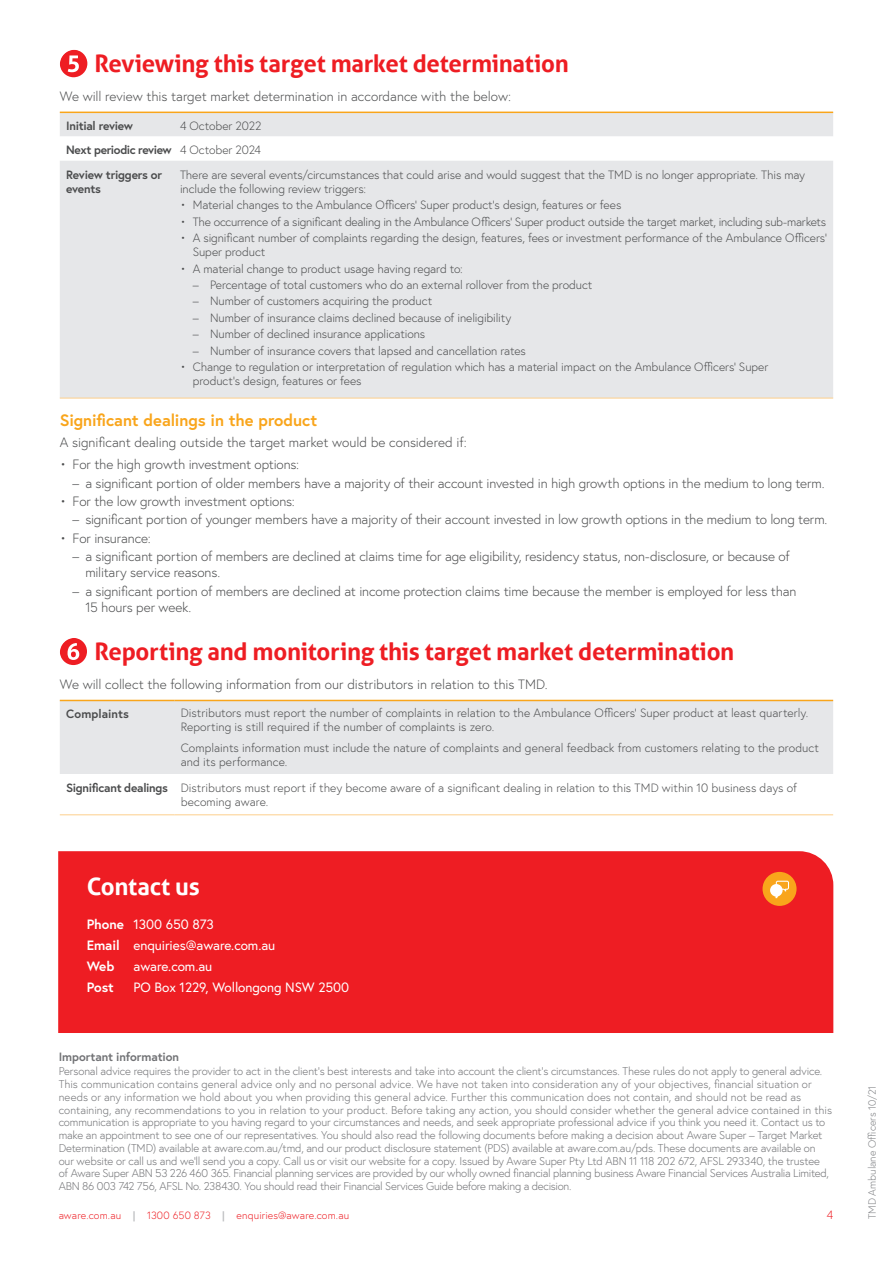
<style>
.page{position:relative;width:893px;height:1263px;background:#fff}
.page>*{position:absolute;margin:0;border:0;box-sizing:border-box;transform-origin:0 0}
.t1{font:700 24px "Aller";letter-spacing:-.01em;color:#ee1d23}
.t2{font:700 24px "Aller";letter-spacing:-.01em;color:#fff}
.t3{font:700 16.5px "Europa";letter-spacing:-.005em;color:#f9a51b}
.t4{font:300 13.5px/16.2px "Europa";letter-spacing:-.01em;color:#4b4c4d}
.t5{font:13.5px/21px "Europa";letter-spacing:-.005em;color:#fff}
.t6{font:700 13.5px "Europa";color:#fff}
.t7{font:300 12px/14.2px "Europa";letter-spacing:-.005em;color:#4b4c4d}
.t8{font:700 12px/24.2px "Europa";letter-spacing:-.025em;color:#4b4c4d;text-align:justify}
.t9{font:700 12px "Europa";letter-spacing:-.01em;color:#717275}
.t10{font:700 12px "Europa";letter-spacing:.005em;color:#4b4c4d}
.t11{font:300 12px "Europa";color:#ee1d23}
.t12{font:300 11.25px/12.8px "Europa";letter-spacing:-.01em;color:#717275}
.t13{font:300 10.5px "Europa";letter-spacing:.015em;color:#ee1d23}
.t14{font:300 10.5px "Europa";letter-spacing:.005em;color:#808285}
.s1{font-weight:300}
.s2{font-weight:700}
.s3{font-weight:700;color:#bcbdc0}
</style>
<div class="page">
<svg style="left:60px;top:50px;width:27px;height:27px"></svg>
<svg style="left:60px;top:113px;width:773px;height:285px;background:#e8e9ea"></svg>
<hr style="left:60px;top:112px;width:120px;height:1px;background:#f9a51b">
<hr style="left:180px;top:112px;width:653px;height:1px;background:#f9a51b">
<hr style="left:60px;top:398px;width:120px;height:1px;background:#fdcf8c">
<hr style="left:180px;top:398px;width:653px;height:1px;background:#fdcf8c">
<svg style="left:60px;top:638px;width:27px;height:27px"></svg>
<div style="left:60px;top:701px;width:773px;height:73px;background:#e6e7e9"></div>
<hr style="left:60px;top:700px;width:114px;height:1px;background:#f9a51b">
<hr style="left:174px;top:700px;width:659px;height:1px;background:#f9a51b">
<hr style="left:60px;top:814px;width:114px;height:1px;background:#fdcf8c">
<hr style="left:174px;top:814px;width:659px;height:1px;background:#fdcf8c">
<div style="left:58px;top:851px;width:775px;height:182px;background:#ee1d23"></div>
<div style="left:762px;top:872px;width:34px;height:34px;background:#f9a51b;border-radius:50%"></div>
<svg style="left:770px;top:881px;width:19px;height:17px"></svg>
<h1 class="t1" style="left:94px;top:49px;width:476px">Reviewing this target market determination</h1>
<p class="t4" style="left:60px;top:88px;width:453px">We will review this target market determination in accordance with the below:</p>
<p class="t8" style="left:66px;top:114px;width:68px">Initial review</p>
<p class="t8" style="left:66px;top:114px;width:197px;text-indent:114px"><span class="s1">4 October 2022<br></span>Next periodic review <span class="s1">4 October 2024<br></span>Review triggers or</p>
<p class="t8" style="left:66px;top:176px;width:36px">events</p>
<p class="t7" style="left:180px;top:167px;width:627px">There are several events/circumstances that could arise and would suggest that the TMD is no longer appropriate. This may include the following review triggers:</p>
<p class="t7" style="left:180px;top:198px;width:443px">• Material changes to the Ambulance Officers’ Super product’s design, features or fees</p>
<p class="t7" style="left:180px;top:214px;width:648px">• The occurrence of a significant dealing in the Ambulance Officers’ Super product outside the target market, including sub-markets</p>
<p class="t7" style="left:193px;top:230px;width:636px;text-indent:-13px">• A significant number of complaints regarding the design, features, fees or investment performance of the Ambulance Officers’<br>Super product</p>
<p class="t7" style="left:180px;top:261px;width:284px">• A material change to product usage having regard to:</p>
<p class="t7" style="left:193px;top:278px;width:401px">– Percentage of total customers who do an external rollover from the product</p>
<p class="t7" style="left:193px;top:294px;width:241px">– Number of customers acquiring the product</p>
<p class="t7" style="left:193px;top:310px;width:320px">– Number of insurance claims declined because of ineligibility</p>
<p class="t7" style="left:193px;top:327px;width:234px">– Number of declined insurance applications</p>
<p class="t7" style="left:193px;top:343px;width:335px">– Number of insurance covers that lapsed and cancellation rates</p>
<p class="t7" style="left:193px;top:359px;width:577px;text-indent:-13px">• Change to regulation or interpretation of regulation which has a material impact on the Ambulance Officers’ Super product’s design, features or fees</p>
<h2 class="t3" style="left:60px;top:409px;width:259px">Significant dealings in the product</h2>
<p class="t4" style="left:60px;top:434px;width:408px">A significant dealing outside the target market would be considered if:</p>
<p class="t4" style="left:60px;top:456px;width:241px">• For the high growth investment options:</p>
<p class="t4" style="left:73px;top:475px;width:754px">– a significant portion of older members have a majority of their account invested in high growth options in the medium to long term.</p>
<p class="t4" style="left:60px;top:493px;width:237px">• For the low growth investment options:</p>
<p class="t4" style="left:73px;top:511px;width:756px">– significant portion of younger members have a majority of their account invested in low growth options in the medium to long term.</p>
<p class="t4" style="left:60px;top:530px;width:92px">• For insurance:</p>
<p class="t4" style="left:85px;top:548px;width:706px;text-indent:-13px">– a significant portion of members are declined at claims time for age eligibility, residency status, non-disclosure, or because of military service reasons.</p>
<p class="t4" style="left:85px;top:583px;width:713px;text-indent:-13px">– a significant portion of members are declined at income protection claims time because the member is employed for less than<br>15 hours per week.</p>
<h1 class="t1" style="left:94px;top:637px;width:641px">Reporting and monitoring this target market determination</h1>
<p class="t4" style="left:60px;top:676px;width:489px">We will collect the following information from our distributors in relation to this TMD.</p>
<p class="t10" style="left:66px;top:706px;width:64px">Complaints</p>
<p class="t7" style="left:181px;top:705px;width:629px">Distributors must report the number of complaints in relation to the Ambulance Officers’ Super product at least quarterly.<br>Reporting is still required if the number of complaints is zero.</p>
<p class="t7" style="left:181px;top:740px;width:640px">Complaints information must include the nature of complaints and general feedback from customers relating to the product and its performance.</p>
<p class="t7" style="left:181px;top:780px;width:618px;text-indent:-115px"><span class="s2">Significant dealings</span> Distributors must report if they become aware of a significant dealing in relation to this TMD within 10 business days of becoming aware.</p>
<h1 class="t2" style="left:87px;top:871px;width:115px">Contact us</h1>
<p class="t5" style="left:87px;top:913px;width:190px"><span class="s2">Phone</span> 1300 650 873<br><span class="s2">Email</span> enquiries@aware.com.au<br><span class="s2">Web</span></p>
<p class="t5" style="left:134px;top:955px;width:80px">aware.com.au</p>
<p class="t6" style="left:87px;top:978px;width:29px">Post</p>
<p class="t5" style="left:134px;top:976px;width:217px">PO Box 1229, Wollongong NSW 2500</p>
<p class="t9" style="left:59px;top:1048px;width:122px">Important information</p>
<p class="t12" style="left:59px;top:1065px;width:775px">Personal advice requires the provider to act in the client’s best interests and take into account the client’s circumstances. These rules do not apply to general advice.<br>This communication contains general advice only and no personal advice. We have not taken into consideration any of your objectives, financial situation or needs or any information we hold about you when providing this general advice. Further this communication does not contain, and should not be read as containing, any recommendations to you in relation to your product. Before taking any action, you should consider whether the general advice contained in this communication is appropriate to you having regard to your circumstances and needs, and seek appropriate professional advice if you think you need it. Contact us to make an appointment to see one of our representatives. You should also read the following documents before making a decision about Aware Super – Target Market Determination (TMD) available at aware.com.au/tmd, and our product disclosure statement (PDS) available at aware.com.au/pds. These documents are available on our website or call us and we’ll send you a copy. Call us or visit our website for a copy. Issued by Aware Super Pty Ltd ABN 11 118 202 672, AFSL 293340, the trustee of Aware Super ABN 53 226 460 365. Financial planning services are provided by our wholly owned financial planning business Aware Financial Services Australia Limited, ABN 86 003 742 756, AFSL No. 238430. You should read their Financial Services Guide before making a decision.</p>
<p class="t13" style="left:59px;top:1209px;width:292px">aware.com.au <span class="s3">|</span> 1300 650 873 <span class="s3">|</span> enquiries@aware.com.au</p>
<p class="t11" style="left:827px;top:1207px;width:8px">4</p>
<p class="t14" style="left:866px;top:1219px;width:135px;rotate:-90deg">TMD Ambulane Officers 10/21</p>
</div>
